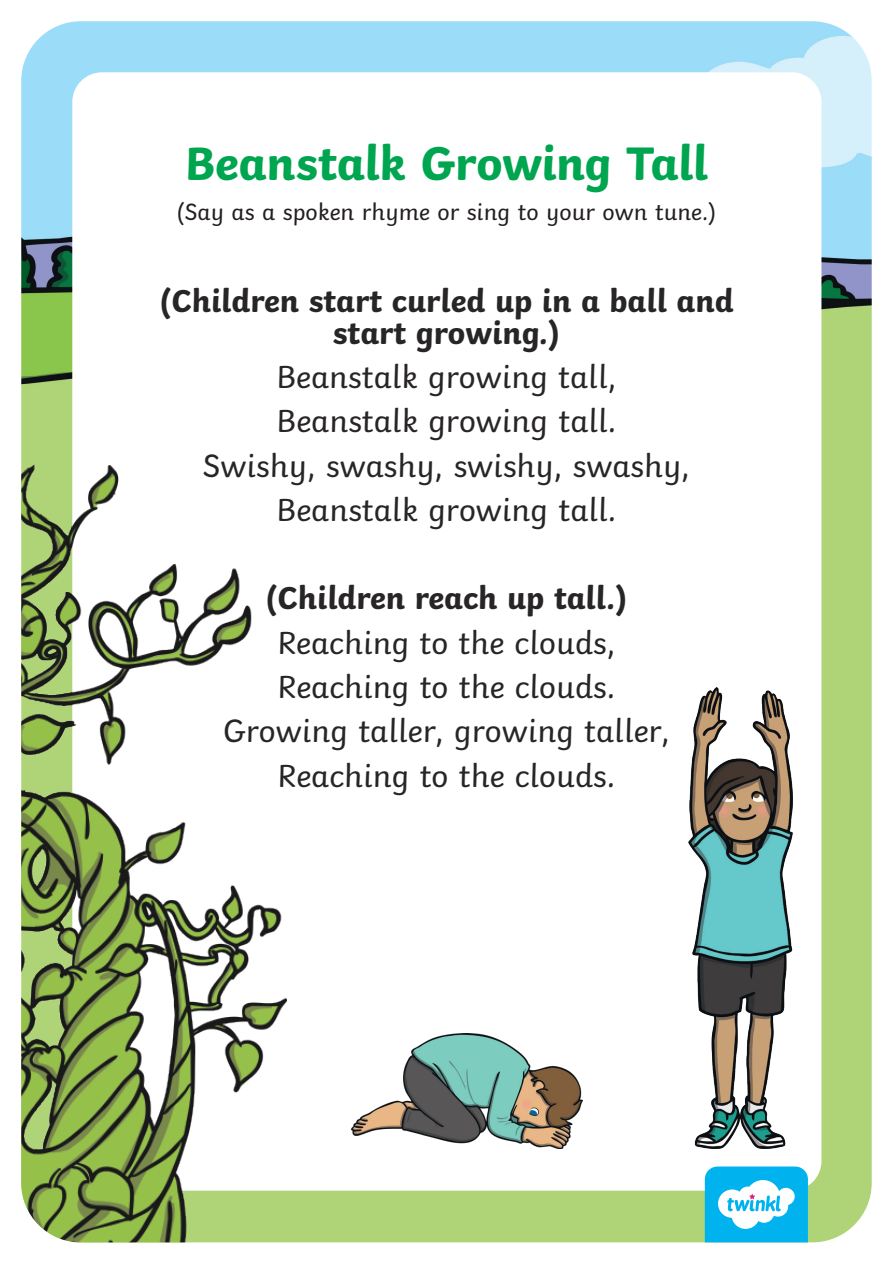
<style>
.page{position:relative;width:893px;height:1263px;background:#fff}
.page>*{position:absolute;margin:0;border:0;box-sizing:border-box;transform-origin:0 0}
.Heading_1{font:700 49.5px "Twinkl";letter-spacing:-.01em;color:#00a54f}
.Rhyme{font:33px "Twinkl";color:#282526}
.Rhyme-2{font:700 33px/31.5px "Twinkl";color:#282526;text-align:center}
.Subheading{font:24px "Twinkl";color:#231f20}
</style>
<div class="page">
<img style="left:21px;top:21px;width:851px;height:1221px">
<img style="left:21px;top:465px;width:265px;height:777px">
<img style="left:352px;top:1033px;width:230px;height:115px">
<img style="left:689px;top:688px;width:104px;height:460px">
<img style="left:35px;top:465px;width:251px;height:739px">
<svg style="left:705px;top:1166px;width:103px;height:76px"></svg>
<p class="Heading_1" style="left:185px;top:122px;width:525px">Beanstalk Growing Tall</p>
<p class="Subheading" style="left:176px;top:193px;width:542px">(Say as a spoken rhyme or sing to your own tune.)</p>
<p class="Rhyme-2" style="left:159px;top:282px;width:576px">(Children start curled up in a ball and start growing.)</p>
<p class="Rhyme" style="left:276px;top:352px;width:342px">Beanstalk growing tall,</p>
<p class="Rhyme" style="left:276px;top:396px;width:341px">Beanstalk growing tall.</p>
<p class="Rhyme" style="left:203px;top:440px;width:489px">Swishy, swashy, swishy, swashy,</p>
<p class="Rhyme" style="left:276px;top:484px;width:341px">Beanstalk growing tall.</p>
<p class="Rhyme-2" style="left:265px;top:579px;width:363px">(Children reach up tall.)</p>
<p class="Rhyme" style="left:277px;top:617px;width:340px">Reaching to the clouds,</p>
<p class="Rhyme" style="left:278px;top:661px;width:339px">Reaching to the clouds.</p>
<p class="Rhyme" style="left:223px;top:706px;width:448px">Growing taller, growing taller,</p>
<p class="Rhyme" style="left:278px;top:750px;width:339px">Reaching to the clouds.</p>
</div>
